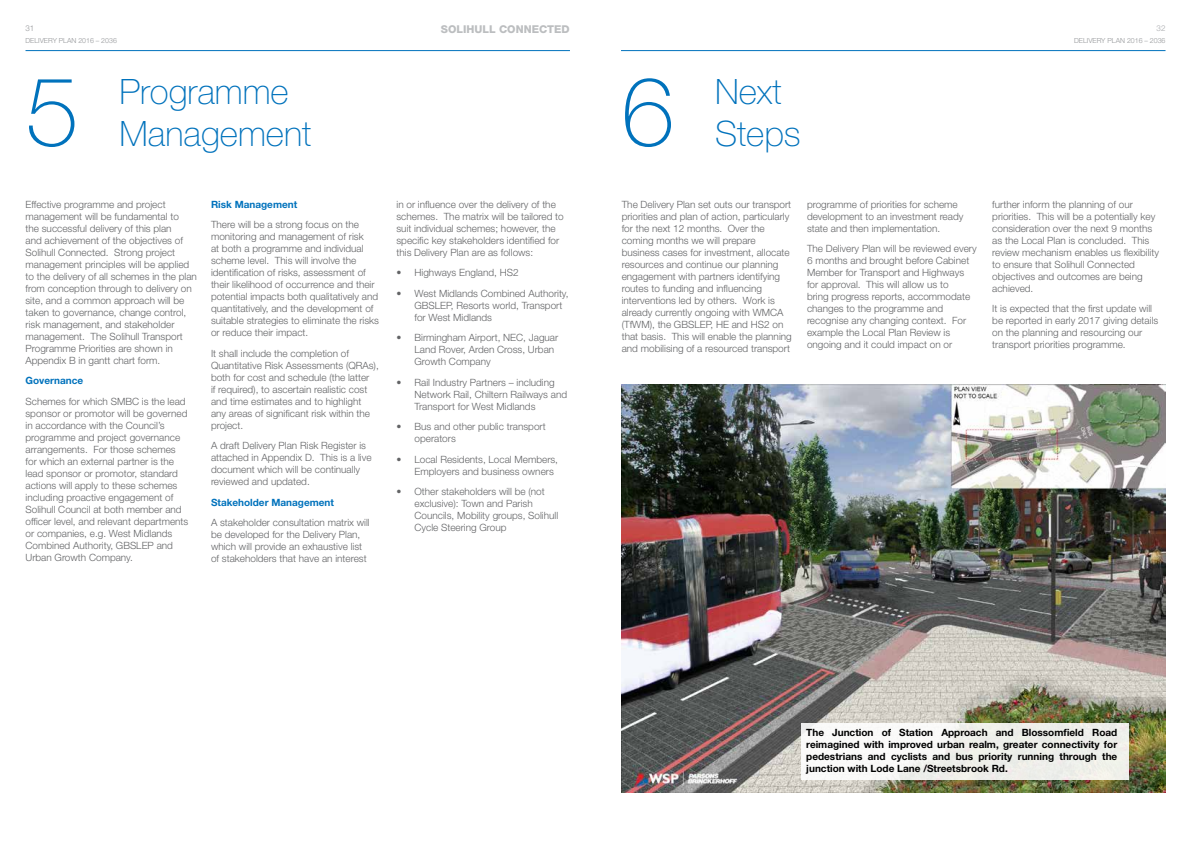
<style>
.page{position:relative;width:1191px;height:842px;background:#fff}
.page>*{position:absolute;margin:0;border:0;box-sizing:border-box;transform-origin:0 0}
.t1{font:100 96.3px "Helvetica Neue LT Std";color:#0072bc}
.t2{font:100 35px/42px "Helvetica Neue LT Std";color:#0072bc}
.t3{font:800 10.8px "Helvetica Neue LT Std";color:#bcbec0}
.t4{font:300 10px/12px "Helvetica Neue LT Std";color:#636466}
.t5{font:700 10px/12px "Helvetica Neue LT Std";color:#000;text-align:justify}
.t6{font:700 10px "Helvetica Neue LT Std";color:#0072bc}
.t7{font:300 8px "Helvetica Neue LT Std";color:#939598}
.t8{font:300 8px "Helvetica Neue LT Std";color:#a7a9ac}
.t9{font:300 7px "Helvetica Neue LT Std";color:#939598}
</style>
<div class="page">
<hr style="left:26px;top:50px;width:544px;height:1px;background:#0072bc">
<hr style="left:621px;top:50px;width:544px;height:1px;background:#0072bc">
<img style="left:621px;top:384px;width:544px;height:409px">
<div style="left:801px;top:723px;width:327px;height:57px;background:linear-gradient(to right,#fbfafa,#ebece6)"></div>
<p class="t7" style="left:26px;top:23px;width:10px">31</p>
<p class="t3" style="left:441px;top:23px;width:130px">SOLIHULL CONNECTED</p>
<p class="t8" style="left:1156px;top:23px;width:10px">32</p>
<p class="t9" style="left:26px;top:36px;width:93px">DELIVERY PLAN 2016 – 2036</p>
<p class="t9" style="left:1074px;top:36px;width:93px">DELIVERY PLAN 2016 – 2036</p>
<h1 class="t1" style="left:26px;top:57px;width:55px">5</h1>
<h2 class="t2" style="left:120px;top:70px;width:193px">Programme<br>Management</h2>
<h1 class="t1" style="left:621px;top:57px;width:55px">6</h1>
<h2 class="t2" style="left:715px;top:70px;width:87px">Next<br>Steps</h2>
<p class="t4" style="left:26px;top:198px;width:173px">Effective programme and project management will be fundamental to<br>the successful delivery of this plan<br>and achievement of the objectives of Solihull Connected. Strong project management principles will be applied to the delivery of all schemes in the plan from conception through to delivery on site, and a common approach will be taken to governance, change control, risk management, and stakeholder management. The Solihull Transport Programme Priorities are shown in Appendix B in gantt chart form.</p>
<p class="t6" style="left:26px;top:374px;width:59px">Governance</p>
<p class="t4" style="left:26px;top:395px;width:164px">Schemes for which SMBC is the lead sponsor or promotor will be governed in accordance with the Council’s programme and project governance arrangements. For those schemes for which an external partner is the lead sponsor or promotor, standard actions will apply to these schemes including proactive engagement of Solihull Council at both member and officer level, and relevant departments or companies, e.g. West Midlands Combined Authority, GBSLEP and Urban Growth Company.</p>
<p class="t6" style="left:211px;top:198px;width:88px">Risk Management</p>
<p class="t4" style="left:211px;top:218px;width:169px">There will be a strong focus on the monitoring and management of risk<br>at both a programme and individual scheme level. This will involve the identification of risks, assessment of their likelihood of occurrence and their potential impacts both qualitatively and quantitatively, and the development of suitable strategies to eliminate the risks or reduce their impact.</p>
<p class="t4" style="left:211px;top:347px;width:169px">It shall include the completion of Quantitative Risk Assessments (QRAs), both for cost and schedule (the latter<br>if required), to ascertain realistic cost and time estimates and to highlight any areas of significant risk within the project.</p>
<p class="t4" style="left:211px;top:439px;width:162px">A draft Delivery Plan Risk Register is attached in Appendix D. This is a live document which will be continually reviewed and updated.</p>
<p class="t6" style="left:211px;top:496px;width:124px">Stakeholder Management</p>
<p class="t4" style="left:211px;top:516px;width:160px">A stakeholder consultation matrix will be developed for the Delivery Plan, which will provide an exhaustive list of stakeholders that have an interest</p>
<p class="t4" style="left:396px;top:198px;width:169px">in or influence over the delivery of the schemes. The matrix will be tailored to suit individual schemes; however, the specific key stakeholders identified for this Delivery Plan are as follows:</p>
<p class="t4" style="left:396px;top:266px;width:124px">• Highways England, HS2</p>
<p class="t4" style="left:414px;top:287px;width:155px;text-indent:-18px">• West Midlands Combined Authority,<br>GBSLEP, Resorts world, Transport for West Midlands</p>
<p class="t4" style="left:414px;top:331px;width:145px;text-indent:-18px">• Birmingham Airport, NEC, Jaguar<br>Land Rover, Arden Cross, Urban<br>Growth Company</p>
<p class="t4" style="left:414px;top:376px;width:154px;text-indent:-18px">• Rail Industry Partners – including<br>Network Rail, Chiltern Railways and<br>Transport for West Midlands</p>
<p class="t4" style="left:414px;top:420px;width:133px;text-indent:-18px">• Bus and other public transport operators</p>
<p class="t4" style="left:414px;top:453px;width:145px;text-indent:-18px">• Local Residents, Local Members,<br>Employers and business owners</p>
<p class="t4" style="left:414px;top:485px;width:145px;text-indent:-18px">• Other stakeholders will be (not exclusive): Town and Parish<br>Councils, Mobility groups, Solihull<br>Cycle Steering Group</p>
<p class="t4" style="left:622px;top:198px;width:172px">The Delivery Plan set outs our transport priorities and plan of action, particularly for the next 12 months. Over the coming months we will prepare business cases for investment, allocate resources and continue our planning engagement with partners identifying routes to funding and influencing interventions led by others. Work is already currently ongoing with WMCA (TfWM), the GBSLEP, HE and HS2 on that basis. This will enable the planning and mobilising of a resourced transport</p>
<p class="t4" style="left:807px;top:198px;width:158px">programme of priorities for scheme development to an investment ready state and then implementation.</p>
<p class="t4" style="left:807px;top:242px;width:171px">The Delivery Plan will be reviewed every 6 months and brought before Cabinet Member for Transport and Highways for approval. This will allow us to<br>bring progress reports, accommodate changes to the programme and recognise any changing context. For example the Local Plan Review is ongoing and it could impact on or</p>
<p class="t4" style="left:992px;top:198px;width:168px">further inform the planning of our priorities. This will be a potentially key consideration over the next 9 months as the Local Plan is concluded. This review mechanism enables us flexibility to ensure that Solihull Connected objectives and outcomes are being achieved.</p>
<p class="t4" style="left:992px;top:302px;width:167px">It is expected that the first update will be reported in early 2017 giving details on the planning and resourcing our transport priorities programme.</p>
<p class="t5" style="left:806px;top:726px;width:312px">The Junction of Station Approach and Blossomfield Road reimagined with improved urban realm, greater connectivity for pedestrians and cyclists and bus priority running through the junction with Lode Lane /Streetsbrook Rd.</p>
</div>
